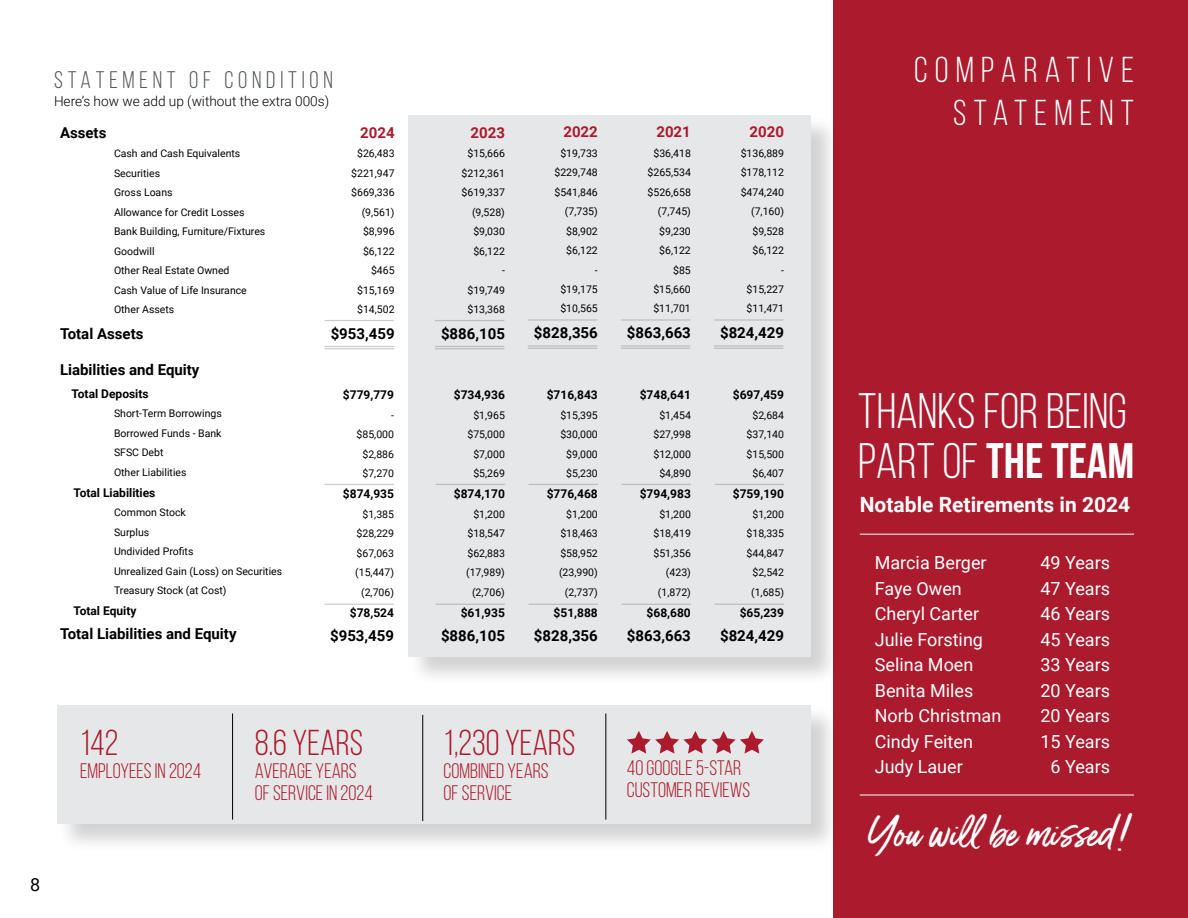
<style>
.page{position:relative;width:1188px;height:918px;background:#fff}
.page>*{position:absolute;margin:0;border:0;box-sizing:border-box;transform-origin:0 0}
.t1{font:49.8px/49.5px "Bebas Neue";color:#fff}
.t2{font:42px "Gotcha";color:#fff}
.t3{font:36px "Bebas Neue";color:#ab1a2d}
.t4{font:36px/43.2px "Bebas Neue";letter-spacing:.2em;color:#fff;text-align:right}
.t5{font:24px "Bebas Neue";letter-spacing:.2em;color:#53585a}
.t6{font:21px/22.5px "Bebas Neue";color:#ab1a2d}
.t7{font:700 21px "Roboto";color:#fff}
.t8{font:18px "Roboto";color:#fff}
.t9{font:18px "Roboto";color:#000}
.t10{font:700 15px "Roboto";color:#000}
.t11{font:700 15px "Roboto";color:#ab1a2d}
.t12{font:300 13.65px "Roboto";color:#000}
.t13{font:700 12px "Roboto";color:#000}
.t14{font:10.5px/19.5px "Roboto";color:#000;text-align:right}
.s1{font-weight:700}
</style>
<div class="page">
<div style="left:834px;top:0;width:354px;height:918px;background:#ab1a2d"></div>
<div style="left:57px;top:705px;width:783px;height:148px;background:#000;opacity:.18"></div>
<div style="left:57px;top:705px;width:754px;height:119px;background:#e6e7e8"></div>
<hr style="left:232px;top:713px;width:1px;height:107px;background:#000">
<hr style="left:422px;top:715px;width:1px;height:106px;background:#000">
<hr style="left:606px;top:713px;width:1px;height:107px;background:#000">
<hr style="left:860px;top:534px;width:274px;height:1px;background:#fff">
<hr style="left:860px;top:795px;width:274px;height:1px;background:#fff">
<svg style="left:627px;top:731px;width:137px;height:23px"></svg>
<div style="left:408px;top:115px;width:432px;height:571px;background:#000;opacity:.18"></div>
<div style="left:408px;top:115px;width:403px;height:542px;background:#e6e7e8"></div>
<hr style="left:325px;top:320px;width:69px;height:1px;background:#707477">
<hr style="left:325px;top:346px;width:69px;height:1px;background:#707477">
<hr style="left:325px;top:348px;width:69px;height:1px;background:#707477">
<hr style="left:325px;top:484px;width:69px;height:1px;background:#707477">
<hr style="left:325px;top:604px;width:69px;height:1px;background:#707477">
<hr style="left:435px;top:320px;width:69px;height:1px;background:#707477">
<hr style="left:435px;top:346px;width:69px;height:1px;background:#707477">
<hr style="left:435px;top:348px;width:69px;height:1px;background:#707477">
<hr style="left:528px;top:319px;width:69px;height:2px;background:#707477">
<hr style="left:528px;top:345px;width:69px;height:2px;background:#707477">
<hr style="left:528px;top:348px;width:69px;height:1px;background:#707477">
<hr style="left:621px;top:319px;width:69px;height:2px;background:#707477">
<hr style="left:621px;top:345px;width:69px;height:2px;background:#707477">
<hr style="left:621px;top:348px;width:69px;height:1px;background:#707477">
<hr style="left:714px;top:319px;width:69px;height:2px;background:#707477">
<hr style="left:714px;top:345px;width:69px;height:2px;background:#707477">
<hr style="left:714px;top:348px;width:69px;height:1px;background:#707477">
<hr style="left:436px;top:484px;width:69px;height:1px;background:#707477">
<hr style="left:436px;top:604px;width:69px;height:1px;background:#707477">
<hr style="left:529px;top:484px;width:69px;height:1px;background:#707477">
<hr style="left:529px;top:604px;width:69px;height:1px;background:#707477">
<hr style="left:622px;top:484px;width:69px;height:1px;background:#707477">
<hr style="left:622px;top:604px;width:69px;height:1px;background:#707477">
<hr style="left:715px;top:484px;width:69px;height:1px;background:#707477">
<hr style="left:715px;top:604px;width:69px;height:1px;background:#707477">
<h3 class="t5" style="left:54px;top:66px;width:280px">STATEMENT OF CONDITION</h3>
<h3 class="t12" style="left:54px;top:92px;width:277px">Here’s how we add up (without the extra 000s)</h3>
<h3 class="t10" style="left:60px;top:122px;width:48px">Assets</h3>
<p class="t14" style="left:114px;top:143px;width:153px;text-align:left">Cash and Cash Equivalents<br>Securities<br>Gross Loans<br>Allowance for Credit Losses<br>Bank Building, Furniture/Fixtures<br>Goodwill<br>Other Real Estate Owned<br>Cash Value of Life Insurance<br>Other Assets</p>
<h3 class="t10" style="left:60px;top:323px;width:85px">Total Assets</h3>
<h3 class="t10" style="left:60px;top:359px;width:141px">Liabilities and Equity</h3>
<p class="t13" style="left:72px;top:385px;width:79px">Total Deposits</p>
<p class="t14" style="left:114px;top:403px;width:109px;text-align:left">Short-Term Borrowings<br>Borrowed Funds - Bank<br>SFSC Debt<br>Other Liabilities</p>
<p class="t13" style="left:74px;top:484px;width:83px">Total Liabilities</p>
<p class="t14" style="left:114px;top:502px;width:170px;text-align:left">Common Stock<br>Surplus<br>Undivided Profits<br>Unrealized Gain (Loss) on Securities<br>Treasury Stock (at Cost)</p>
<p class="t13" style="left:74px;top:602px;width:65px">Total Equity</p>
<h3 class="t10" style="left:60px;top:623px;width:178px">Total Liabilities and Equity</h3>
<h3 class="t11" style="left:360px;top:122px;width:36px">2024</h3>
<p class="t14" style="left:351px;top:143px;width:45px">$26,483 $221,947 $669,336 (9,561) $8,996 $6,122 $465 $15,169 $14,502</p>
<h3 class="t10" style="left:331px;top:323px;width:65px">$953,459</h3>
<p class="t13" style="left:343px;top:387px;width:53px">$779,779</p>
<p class="t14" style="left:357px;top:405px;width:39px">- $85,000 $2,886 $7,270</p>
<p class="t13" style="left:343px;top:486px;width:53px">$874,935</p>
<p class="t14" style="left:355px;top:504px;width:40px">$1,385 $28,229 $67,063 (15,447) (2,706)</p>
<p class="t13" style="left:350px;top:604px;width:46px">$78,524</p>
<h3 class="t10" style="left:330px;top:625px;width:65px">$953,459</h3>
<h3 class="t9" style="left:30px;top:872px;width:12px">8</h3>
<h3 class="t3" style="left:80px;top:724px;width:40px">142</h3>
<h3 class="t6" style="left:80px;top:759px;width:123px">EMPLOYEES IN 2024</h3>
<h3 class="t3" style="left:255px;top:724px;width:110px">8.6 YEARS</h3>
<h3 class="t6" style="left:255px;top:759px;width:120px">AVERAGE YEARS<br>OF SERVICE IN 2024</h3>
<h3 class="t11" style="left:471px;top:122px;width:36px">2023</h3>
<p class="t14" style="left:462px;top:143px;width:45px">$15,666 $212,361 $619,337 (9,528) $9,030 $6,122<br>-<br>$19,749 $13,368</p>
<h3 class="t10" style="left:441px;top:323px;width:65px">$886,105</h3>
<p class="t13" style="left:454px;top:387px;width:53px">$734,936</p>
<p class="t14" style="left:468px;top:405px;width:39px;text-align:center">$1,965 $75,000 $7,000 $5,269</p>
<p class="t13" style="left:454px;top:486px;width:53px">$874,170</p>
<p class="t14" style="left:466px;top:504px;width:40px">$1,200 $18,547 $62,883 (17,989) (2,706)</p>
<p class="t13" style="left:461px;top:604px;width:46px">$61,935</p>
<h3 class="t10" style="left:441px;top:625px;width:65px">$886,105</h3>
<h3 class="t11" style="left:563px;top:121px;width:36px">2022</h3>
<p class="t14" style="left:555px;top:143px;width:45px">$19,733 $229,748 $541,846 (7,735) $8,902 $6,122<br>-<br>$19,175 $10,565</p>
<h3 class="t10" style="left:534px;top:322px;width:65px">$828,356</h3>
<p class="t13" style="left:547px;top:387px;width:53px">$716,843</p>
<p class="t14" style="left:560px;top:405px;width:39px;text-align:center">$15,395 $30,000 $9,000 $5,230</p>
<p class="t13" style="left:547px;top:486px;width:53px">$776,468</p>
<p class="t14" style="left:559px;top:504px;width:40px">$1,200 $18,463 $58,952 (23,990) (2,737)</p>
<p class="t13" style="left:554px;top:604px;width:46px">$51,888</p>
<h3 class="t10" style="left:534px;top:625px;width:65px">$828,356</h3>
<h3 class="t11" style="left:656px;top:121px;width:36px">2021</h3>
<p class="t14" style="left:648px;top:143px;width:45px">$36,418 $265,534 $526,658 (7,745) $9,230 $6,122 $85 $15,660 $11,701</p>
<h3 class="t10" style="left:627px;top:322px;width:65px">$863,663</h3>
<p class="t13" style="left:640px;top:387px;width:53px">$748,641</p>
<p class="t14" style="left:653px;top:405px;width:39px;text-align:center">$1,454 $27,998 $12,000 $4,890</p>
<p class="t13" style="left:640px;top:486px;width:53px">$794,983</p>
<p class="t14" style="left:653px;top:504px;width:39px">$1,200 $18,419 $51,356 (423) (1,872)</p>
<p class="t13" style="left:647px;top:604px;width:46px">$68,680</p>
<h3 class="t10" style="left:627px;top:625px;width:65px">$863,663</h3>
<h3 class="t11" style="left:750px;top:121px;width:36px">2020</h3>
<p class="t14" style="left:741px;top:143px;width:45px">$136,889 $178,112 $474,240 (7,160) $9,528 $6,122<br>-<br>$15,227 $11,471</p>
<h3 class="t10" style="left:720px;top:322px;width:65px">$824,429</h3>
<p class="t13" style="left:733px;top:387px;width:53px">$697,459</p>
<p class="t14" style="left:747px;top:405px;width:39px;text-align:center">$2,684 $37,140 $15,500 $6,407</p>
<p class="t13" style="left:733px;top:486px;width:53px">$759,190</p>
<p class="t14" style="left:747px;top:504px;width:39px;text-align:center">$1,200 $18,335 $44,847 $2,542 (1,685)</p>
<p class="t13" style="left:740px;top:604px;width:46px">$65,239</p>
<h3 class="t10" style="left:720px;top:625px;width:65px">$824,429</h3>
<h3 class="t3" style="left:444px;top:724px;width:133px">1,230 YEARS</h3>
<h3 class="t6" style="left:444px;top:759px;width:107px">COMBINED YEARS<br>OF SERVICE</h3>
<h3 class="t6" style="left:627px;top:756px;width:125px">40 GOOGLE 5-STAR<br>CUSTOMER REVIEWS</h3>
<h3 class="t4" style="left:914px;top:48px;width:221px">COMPARATIVE<br>STATEMENT</h3>
<h1 class="t1" style="left:858px;top:386px;width:278px">THANKS FOR BEING<br>PART OF <span class="s1">THE TEAM</span></h1>
<h3 class="t7" style="left:860px;top:490px;width:272px">Notable Retirements in 2024</h3>
<h3 class="t8" style="left:875px;top:550px;width:113px">Marcia Berger</h3>
<h3 class="t8" style="left:1041px;top:550px;width:71px">49 Years</h3>
<h3 class="t8" style="left:875px;top:576px;width:89px">Faye Owen</h3>
<h3 class="t8" style="left:1041px;top:576px;width:71px">47 Years</h3>
<h3 class="t8" style="left:875px;top:601px;width:106px">Cheryl Carter</h3>
<h3 class="t8" style="left:1041px;top:601px;width:71px">46 Years</h3>
<h3 class="t8" style="left:875px;top:627px;width:110px">Julie Forsting</h3>
<h3 class="t8" style="left:1041px;top:627px;width:71px">45 Years</h3>
<h3 class="t8" style="left:875px;top:652px;width:100px">Selina Moen</h3>
<h3 class="t8" style="left:1041px;top:652px;width:71px">33 Years</h3>
<h3 class="t8" style="left:875px;top:678px;width:100px">Benita Miles</h3>
<h3 class="t8" style="left:1041px;top:678px;width:71px">20 Years</h3>
<h3 class="t8" style="left:875px;top:703px;width:128px">Norb Christman</h3>
<h3 class="t8" style="left:1041px;top:703px;width:71px">20 Years</h3>
<h3 class="t8" style="left:875px;top:729px;width:100px">Cindy Feiten</h3>
<h3 class="t8" style="left:1041px;top:729px;width:71px">15 Years</h3>
<h3 class="t8" style="left:875px;top:754px;width:90px">Judy Lauer</h3>
<h3 class="t8" style="left:1051px;top:754px;width:61px">6 Years</h3>
<h2 class="t2" style="left:868px;top:804px;width:263px">You will be missed!</h2>
</div>
